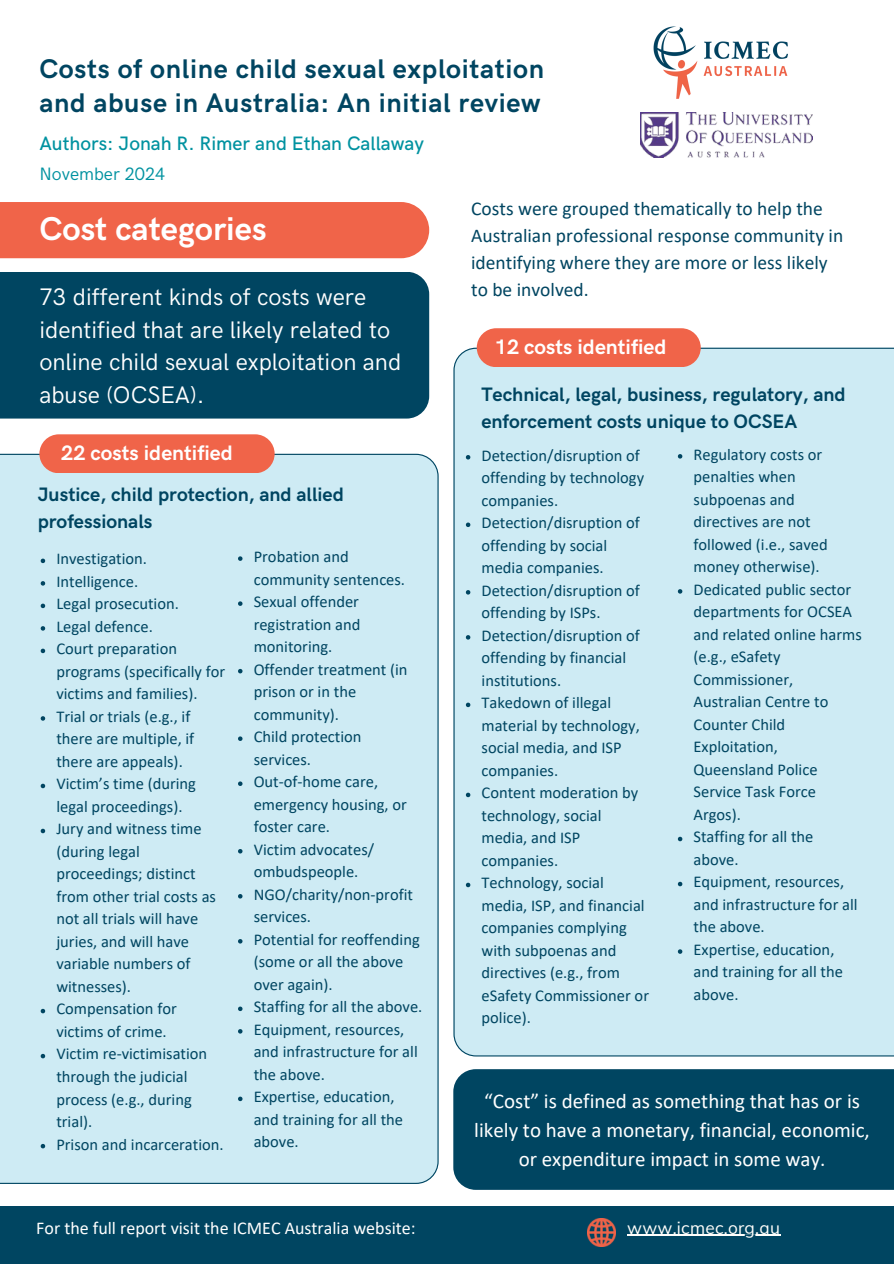
<style>
.page{position:relative;width:894px;height:1264px;background:#fff}
.page>*{position:absolute;margin:0;border:0;box-sizing:border-box;transform-origin:0 0}
.t1{font:700 33px "HK Grotesk";color:#fff}
.t2{font:700 27px/33.8px "HK Grotesk";letter-spacing:.025em;color:#004561}
.t3{font:24px/32.7px "HK Grotesk";color:#fff}
.t4{font:21px/29.2px "Calibri";color:#fff;text-align:center}
.t5{font:700 21px "HK Grotesk";color:#fff}
.t6{font:19.5px/27px "Calibri";color:#004561}
.t7{font:700 19.5px/27px "HK Grotesk";color:#004561}
.t8{font:500 19.5px "HK Grotesk";color:#0092a0}
.t9{font:18px "Calibri";color:#fff}
.t10{font:18px "HK Grotesk";color:#0092a0}
.t11{font:17.25px "Mulish";letter-spacing:.015em;color:#fffefb}
.t12{font:16.5px/22.5px "Calibri";color:#004561}
</style>
<div class="page">
<div style="left:0;top:202px;width:429px;height:56px;background:#f06449"></div>
<div style="left:0;top:272px;width:429px;height:146px;background:#004561"></div>
<div style="left:0;top:454px;width:438px;height:729px;background:#ceebf4"></div>
<div style="left:39px;top:434px;width:235px;height:39px;background:#f06449;border-radius:19px"></div>
<div style="left:0;top:1206px;width:893px;height:57px;background:#004561"></div>
<img style="left:587px;top:1217px;width:28px;height:29px">
<hr style="left:627px;top:1234px;width:153px;height:1px;background:#fffefb">
<img style="left:653px;top:26px;width:134px;height:73px">
<img style="left:640px;top:112px;width:172px;height:45px">
<svg style="left:41px;top:558px;width:4px;height:5px"></svg>
<svg style="left:41px;top:581px;width:4px;height:4px"></svg>
<svg style="left:41px;top:603px;width:4px;height:5px"></svg>
<svg style="left:41px;top:626px;width:4px;height:4px"></svg>
<svg style="left:41px;top:648px;width:4px;height:5px"></svg>
<svg style="left:41px;top:716px;width:4px;height:4px"></svg>
<svg style="left:41px;top:783px;width:4px;height:5px"></svg>
<svg style="left:41px;top:828px;width:4px;height:5px"></svg>
<svg style="left:41px;top:1008px;width:4px;height:5px"></svg>
<svg style="left:41px;top:1053px;width:4px;height:5px"></svg>
<svg style="left:41px;top:1143px;width:4px;height:5px"></svg>
<div style="left:453px;top:1069px;width:440px;height:120px;background:#004561"></div>
<svg style="left:238px;top:556px;width:4px;height:5px"></svg>
<svg style="left:238px;top:601px;width:4px;height:5px"></svg>
<svg style="left:238px;top:669px;width:4px;height:4px"></svg>
<svg style="left:238px;top:736px;width:4px;height:5px"></svg>
<svg style="left:238px;top:781px;width:4px;height:5px"></svg>
<svg style="left:238px;top:849px;width:4px;height:4px"></svg>
<svg style="left:238px;top:894px;width:4px;height:4px"></svg>
<svg style="left:238px;top:939px;width:4px;height:4px"></svg>
<svg style="left:238px;top:1006px;width:4px;height:5px"></svg>
<svg style="left:238px;top:1029px;width:4px;height:4px"></svg>
<svg style="left:238px;top:1096px;width:4px;height:5px"></svg>
<div style="left:453px;top:348px;width:440px;height:708px;background:#ceebf4"></div>
<div style="left:476px;top:328px;width:224px;height:39px;background:#f06449;border-radius:19px"></div>
<svg style="left:465px;top:455px;width:5px;height:4px"></svg>
<svg style="left:465px;top:522px;width:5px;height:5px"></svg>
<svg style="left:465px;top:590px;width:5px;height:4px"></svg>
<svg style="left:465px;top:635px;width:5px;height:4px"></svg>
<svg style="left:465px;top:702px;width:5px;height:5px"></svg>
<svg style="left:465px;top:792px;width:5px;height:5px"></svg>
<svg style="left:465px;top:882px;width:5px;height:5px"></svg>
<svg style="left:677px;top:454px;width:5px;height:4px"></svg>
<svg style="left:677px;top:589px;width:5px;height:4px"></svg>
<svg style="left:677px;top:836px;width:5px;height:5px"></svg>
<svg style="left:677px;top:881px;width:5px;height:5px"></svg>
<svg style="left:677px;top:949px;width:5px;height:4px"></svg>
<h4 class="t2" style="left:39px;top:53px;width:506px">Costs of online child sexual exploitation and abuse in Australia: An initial review</h4>
<p class="t8" style="left:39px;top:133px;width:386px">Authors: Jonah R. Rimer and Ethan Callaway</p>
<p class="t10" style="left:39px;top:164px;width:127px">November 2024</p>
<h2 class="t1" style="left:39px;top:210px;width:229px">Cost categories</h2>
<h4 class="t3" style="left:39px;top:281px;width:363px">73 different kinds of costs were identified that are likely related to online child sexual exploitation and abuse (OCSEA).</h4>
<p class="t5" style="left:61px;top:441px;width:173px">22 costs identified</p>
<p class="t7" style="left:38px;top:482px;width:307px">Justice, child protection, and allied professionals</p>
<p class="t12" style="left:56px;top:549px;width:92px">Investigation.</p>
<p class="t12" style="left:56px;top:571px;width:83px">Intelligence.</p>
<p class="t12" style="left:56px;top:594px;width:124px">Legal prosecution.</p>
<p class="t12" style="left:56px;top:616px;width:98px">Legal defence.</p>
<p class="t12" style="left:56px;top:639px;width:170px">Court preparation programs (specifically for victims and families).</p>
<p class="t12" style="left:56px;top:706px;width:139px">Trial or trials (e.g., if there are multiple, if there are appeals).</p>
<p class="t12" style="left:56px;top:774px;width:141px">Victim’s time (during legal proceedings).</p>
<p class="t12" style="left:56px;top:819px;width:161px">Jury and witness time (during legal proceedings; distinct from other trial costs as not all trials will have juries, and will have variable numbers of witnesses).</p>
<p class="t12" style="left:56px;top:999px;width:122px">Compensation for victims of crime.</p>
<p class="t12" style="left:56px;top:1044px;width:152px">Victim re-victimisation through the judicial process (e.g., during trial).</p>
<p class="t12" style="left:56px;top:1134px;width:169px">Prison and incarceration.</p>
<p class="t12" style="left:253px;top:546px;width:153px">Probation and community sentences.</p>
<p class="t12" style="left:253px;top:591px;width:108px;text-align:justify">Sexual offender registration and monitoring.</p>
<p class="t12" style="left:253px;top:659px;width:155px">Offender treatment (in prison or in the community).</p>
<p class="t12" style="left:253px;top:726px;width:109px">Child protection services.</p>
<p class="t12" style="left:253px;top:771px;width:155px">Out-of-home care, emergency housing, or foster care.</p>
<p class="t12" style="left:253px;top:839px;width:122px">Victim advocates/ ombudspeople.</p>
<h5 class="t12" style="left:253px;top:884px;width:161px">NGO/charity/non-profit services.</h5>
<h4 class="t12" style="left:253px;top:929px;width:167px">Potential for reoffending (some or all the above over again).</h4>
<h4 class="t12" style="left:253px;top:996px;width:170px">Staffing for all the above.</h4>
<p class="t12" style="left:253px;top:1019px;width:165px">Equipment, resources, and infrastructure for all the above.</p>
<p class="t12" style="left:253px;top:1086px;width:151px">Expertise, education, and training for all the above.</p>
<p class="t6" style="left:471px;top:197px;width:373px">Costs were grouped thematically to help the Australian professional response community in identifying where they are more or less likely to be involved.</p>
<p class="t5" style="left:494px;top:335px;width:173px">12 costs identified</p>
<p class="t7" style="left:481px;top:382px;width:366px">Technical, legal, business, regulatory, and enforcement costs unique to OCSEA</p>
<p class="t12" style="left:481px;top:445px;width:164px">Detection/disruption of offending by technology companies.</p>
<p class="t12" style="left:481px;top:513px;width:160px">Detection/disruption of offending by social media companies.</p>
<p class="t12" style="left:481px;top:580px;width:160px">Detection/disruption of offending by ISPs.</p>
<p class="t12" style="left:481px;top:625px;width:160px">Detection/disruption of offending by financial institutions.</p>
<p class="t12" style="left:481px;top:693px;width:160px">Takedown of illegal material by technology, social media, and ISP companies.</p>
<p class="t12" style="left:481px;top:783px;width:158px">Content moderation by technology, social media, and ISP companies.</p>
<p class="t12" style="left:481px;top:873px;width:169px">Technology, social media, ISP, and financial companies complying with subpoenas and directives (e.g., from eSafety Commissioner or police).</p>
<p class="t12" style="left:693px;top:444px;width:136px">Regulatory costs or penalties when subpoenas and directives are not followed (i.e., saved money otherwise).</p>
<h5 class="t12" style="left:693px;top:579px;width:170px">Dedicated public sector departments for OCSEA and related online harms (e.g., eSafety<br>Commissioner,<br>Australian Centre to<br>Counter Child<br>Exploitation,<br>Queensland Police<br>Service Task Force<br>Argos).</h5>
<p class="t12" style="left:693px;top:827px;width:121px">Staffing for all the above.</p>
<p class="t12" style="left:693px;top:872px;width:165px">Equipment, resources, and infrastructure for all the above.</p>
<p class="t12" style="left:693px;top:939px;width:151px">Expertise, education, and training for all the above.</p>
<p class="t4" style="left:474px;top:1087px;width:397px">“Cost” is defined as something that has or is likely to have a monetary, financial, economic, or expenditure impact in some way.</p>
<h1 class="t9" style="left:36px;top:1220px;width:381px">For the full report visit the ICMEC Australia website:</h1>
<h4 class="t11" style="left:627px;top:1216px;width:154px">www.icmec.org.au</h4>
</div>
